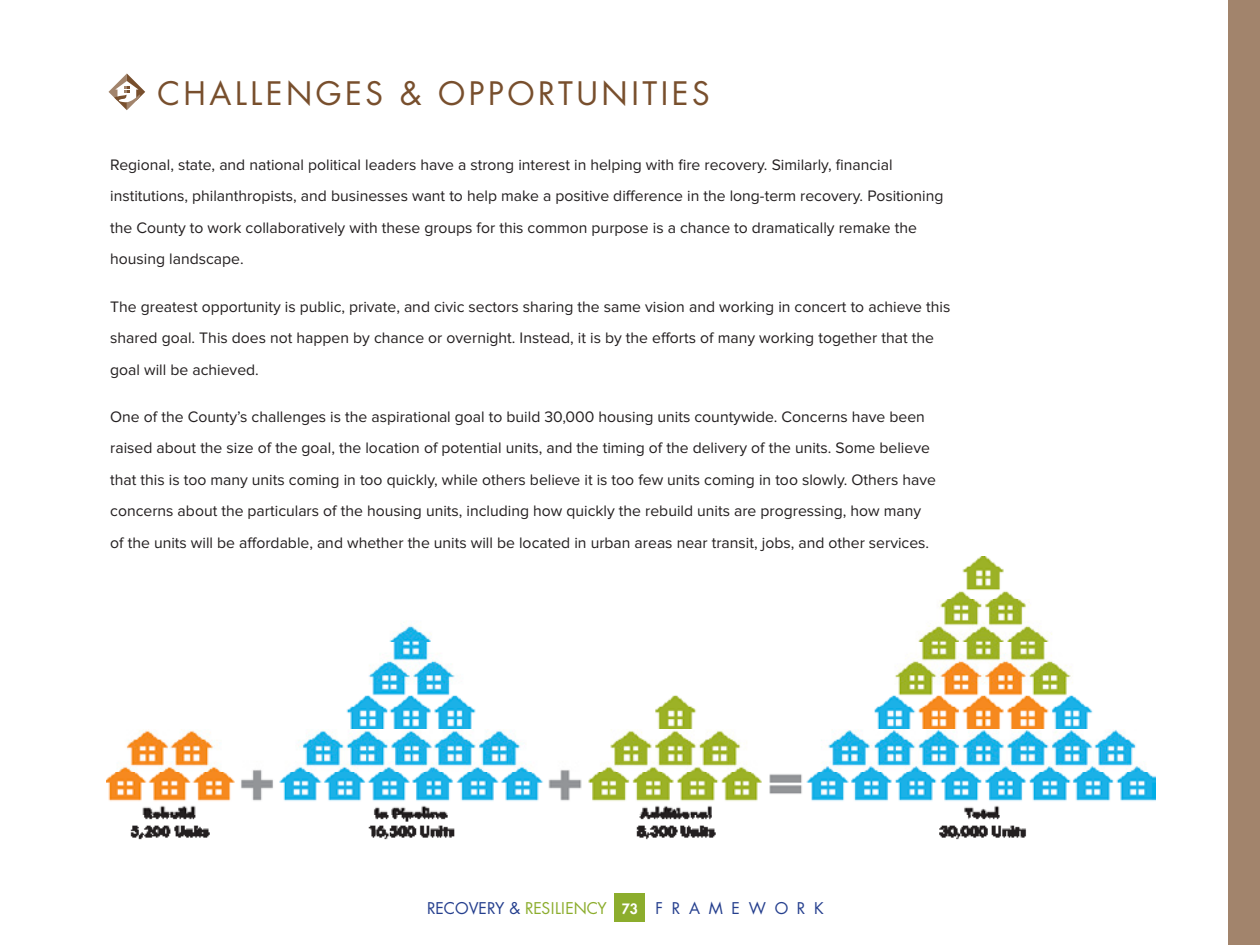
<style>
.page{position:relative;width:1260px;height:945px;background:#fff}
.page>*{position:absolute;margin:0;border:0;box-sizing:border-box;transform-origin:0 0}
.larger_futura_headin{font:31.5px "Futura Std";letter-spacing:.11em;color:#784f2d}
.Proxima_Nova_text_9{font:15.75px/31.5px "Proxima Nova";color:#231f20}
.t1{font:15.75px "Futura Std";color:#253f8e}
.s1{color:#8cad2d}
.s2{font-weight:800;font-size:14px;color:#fff}
</style>
<div class="page">
<svg style="left:108px;top:74px;width:37px;height:36px"></svg>
<img style="left:107px;top:556px;width:1048px;height:284px">
<div style="left:1228px;top:0;width:32px;height:945px;background:#a2846c"></div>
<div style="left:615px;top:894px;width:30px;height:28px;background:#8cad2d"></div>
<p class="larger_futura_headin" style="left:158px;top:73px;width:554px">CHALLENGES &amp; OPPORTUNITIES</p>
<p class="Proxima_Nova_text_9" style="left:110px;top:149px;width:835px">Regional, state, and national political leaders have a strong interest in helping with fire recovery. Similarly, financial institutions, philanthropists, and businesses want to help make a positive difference in the long-term recovery. Positioning the County to work collaboratively with these groups for this common purpose is a chance to dramatically remake the housing landscape.</p>
<p class="Proxima_Nova_text_9" style="left:110px;top:291px;width:842px">The greatest opportunity is public, private, and civic sectors sharing the same vision and working in concert to achieve this shared goal. This does not happen by chance or overnight. Instead, it is by the efforts of many working together that the goal will be achieved.</p>
<p class="Proxima_Nova_text_9" style="left:110px;top:401px;width:827px">One of the County’s challenges is the aspirational goal to build 30,000 housing units countywide. Concerns have been raised about the size of the goal, the location of potential units, and the timing of the delivery of the units. Some believe that this is too many units coming in too quickly, while others believe it is too few units coming in too slowly. Others have concerns about the particulars of the housing units, including how quickly the rebuild units are progressing, how many of the units will be affordable, and whether the units will be located in urban areas near transit, jobs, and other services.</p>
<p class="t1" style="left:427px;top:898px;width:398px">RECOVERY &amp; <span class="s1">RESILIENCY</span> <span class="s2">73</span> F R A M E W O R K</p>
</div>
